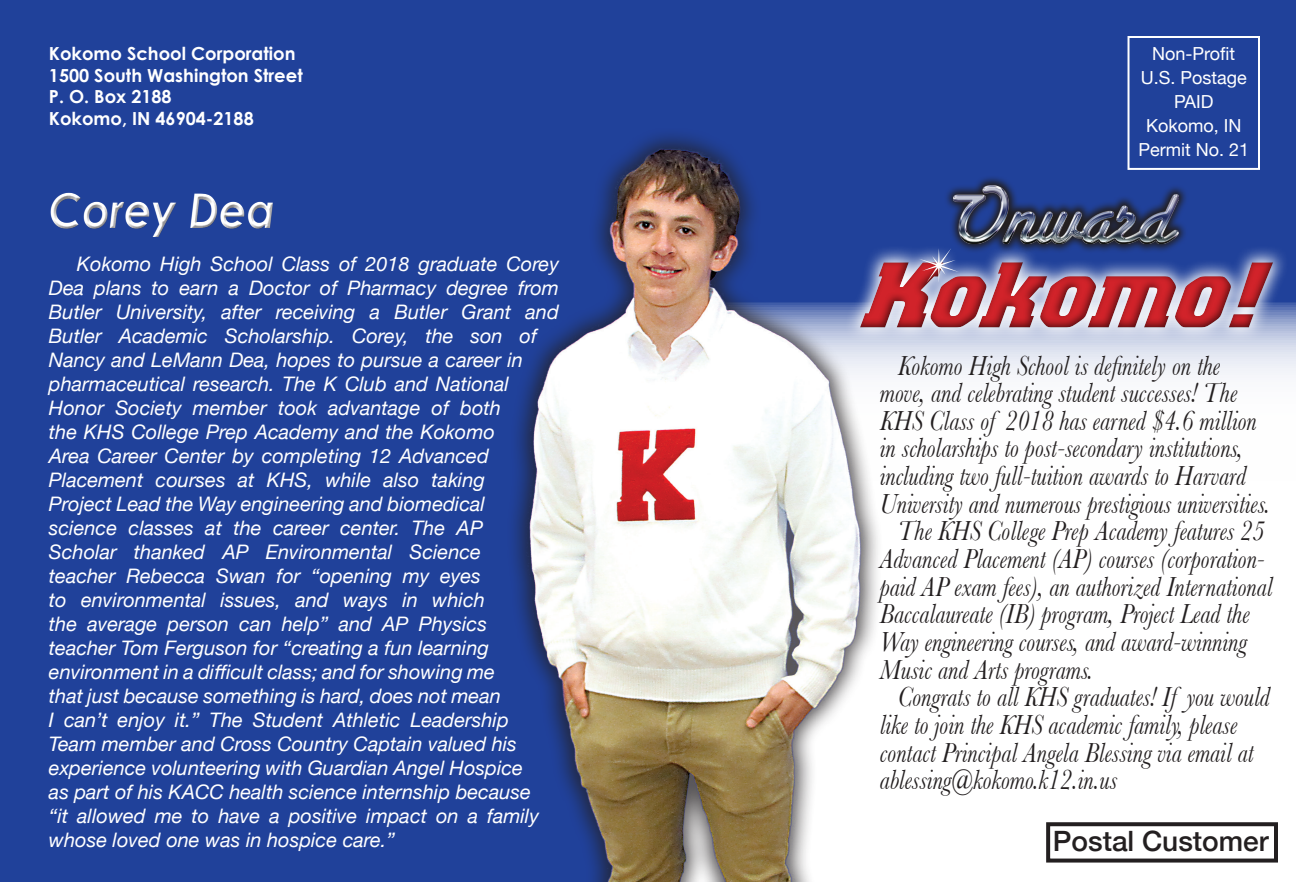
<style>
.page{position:relative;width:1296px;height:882px;background:#20419a}
.page>*{position:absolute;margin:0;border:0;box-sizing:border-box;transform-origin:0 0}
.t1{font:italic 700 92px "Colossalis";color:#d1232a;scale:1.1 1}
.t2{font:italic 700 48px "Century Gothic";color:#fff;scale:.9 1}
.t3{font:italic 28.8px/27.6px "Baskerville";color:#231f20;scale:.83 1}
.t4{font:500 28px "Helvetica Neue";color:#231f20}
.t5{font:italic 20px/24px "Helvetica Neue";color:#fff}
.t6{font:700 18px "Century Gothic";color:#fff}
.t7{font:18px "Helvetica Neue";color:#fff}
</style>
<div class="page">
<div style="left:45px;top:195px;width:233px;height:48px;background:#231f20;opacity:.75"></div>
<div style="left:670px;top:302px;width:626px;height:580px;background:#fff"></div>
<div style="left:837px;top:240px;width:459px;height:112px;background:#231f20;opacity:.75"></div>
<svg style="left:944px;top:177px;width:245px;height:76px"></svg>
<img style="left:954px;top:185px;width:224px;height:58px">
<div style="left:1128px;top:36px;width:132px;height:134px;border:2px solid #fff"></div>
<div style="left:1046px;top:822px;width:232px;height:41px;border:4px solid #231f20"></div>
<svg style="left:919px;top:248px;width:40px;height:35px"></svg>
<img style="left:514px;top:134px;width:380px;height:748px">
<p class="t6" style="left:49px;top:40px;width:248px">Kokomo School Corporation</p>
<p class="t6" style="left:49px;top:61px;width:255px">1500 South Washington Street</p>
<p class="t6" style="left:49px;top:83px;width:124px">P. O. Box 2188</p>
<p class="t6" style="left:49px;top:105px;width:206px">Kokomo, IN 46904-2188</p>
<p class="t7" style="left:1152px;top:41px;width:84px">Non-Profit</p>
<p class="t7" style="left:1141px;top:65px;width:108px">U.S. Postage</p>
<p class="t7" style="left:1174px;top:89px;width:41px">PAID</p>
<p class="t7" style="left:1146px;top:113px;width:97px">Kokomo, IN</p>
<p class="t7" style="left:1138px;top:137px;width:112px">Permit No. 21</p>
<h2 class="t2" style="left:49px;top:180px;width:253px">Corey Dea</h2>
<p class="t5" style="left:49px;top:253px;width:512px;text-indent:28px">Kokomo High School Class of 2018 graduate Corey Dea plans to earn a Doctor of Pharmacy degree from Butler University, after receiving a Butler Grant and Butler Academic Scholarship. Corey, the son of Nancy and LeMann Dea, hopes to pursue a career in pharmaceutical research. The K Club and National Honor Society member took advantage of both<br>the KHS College Prep Academy and the Kokomo<br>Area Career Center by completing 12 Advanced Placement courses at KHS, while also taking<br>Project Lead the Way engineering and biomedical<br>science classes at the career center. The AP<br>Scholar thanked AP Environmental Science<br>teacher Rebecca Swan for “opening my eyes<br>to environmental issues, and ways in which<br>the average person can help” and AP Physics<br>teacher Tom Ferguson for “creating a fun learning environment in a difficult class; and for showing me<br>that just because something is hard, does not mean<br>I can’t enjoy it.” The Student Athletic Leadership Team member and Cross Country Captain valued his experience volunteering with Guardian Angel Hospice<br>as part of his KACC health science internship because<br>“it allowed me to have a positive impact on a family whose loved one was in hospice care.”</p>
<h1 class="t1" style="left:857px;top:242px;width:398px">Kokomo!</h1>
<p class="t3" style="left:880px;top:351px;width:472px;text-indent:18px">Kokomo High School is definitely on the move, and celebrating student successes! The KHS Class of 2018 has earned $4.6 million in scholarships to post-secondary institutions, including two full-tuition awards to Harvard University and numerous prestigious universities.</p>
<p class="t3" style="left:880px;top:517px;width:475px;text-indent:18px">The KHS College Prep Academy features 25<br>Advanced Placement (AP) courses (corporation&shy;paid AP exam fees), an authorized International Baccalaureate (IB) program, Project Lead the Way engineering courses, and award-winning Music and Arts programs.</p>
<p class="t3" style="left:880px;top:683px;width:471px;text-indent:18px">Congrats to all KHS graduates! If you would like to join the KHS academic family, please contact Principal Angela Blessing via email at ablessing@kokomo.k12.in.us</p>
<p class="t4" style="left:1053px;top:818px;width:217px">Postal Customer</p>
</div>
